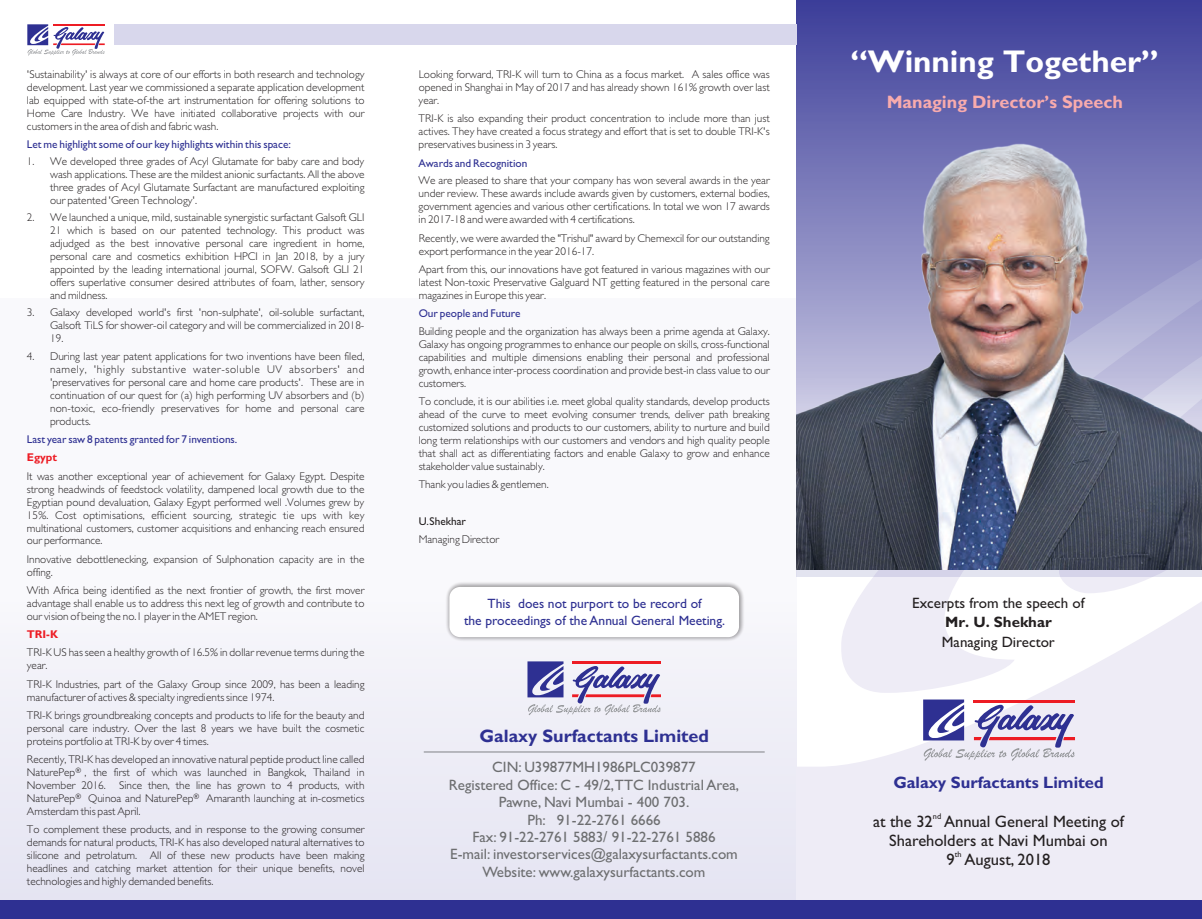
<style>
.page{position:relative;width:1202px;height:919px;background:#fff}
.page>*{position:absolute;margin:0;border:0;box-sizing:border-box;transform-origin:0 0}
.t1{font:700 31.5px "Gill Sans";color:#fff}
.t2{font:700 18px "Gill Sans";color:#f8abad}
.t3{font:700 18px "Gill Sans";color:#2e3092}
.t4{font:16.5px/19.2px "Gill Sans";color:#231f20;text-align:center}
.t5{font:700 16.5px "Gill Sans";color:#2e3092}
.t6{font:15px/17.4px "Gill Sans";color:#6d6e70;text-align:center}
.t7{font:15px "Gill Sans";color:#231f20}
.t8{font:700 15px "Gill Sans";color:#231f20}
.t9{font:13.5px/17.4px "Gill Sans";color:#2e3092;text-align:center}
.t10{font:300 11.25px/12.9px "Gill Sans";color:#231f20;text-align:justify}
.t11{font:11.25px "Gill Sans";color:#2e3092}
.t12{font:700 11.25px "Gill Sans";color:#ed1c24}
.t13{font:11.25px "Gill Sans";color:#231f20}
.t14{font:8.25px "Gill Sans";color:#231f20}
</style>
<div class="page">
<div style="left:0;top:299px;width:796px;height:620px;background:linear-gradient(to bottom,#fefeff,#e8e7f4)"></div>
<div style="left:442px;top:579px;width:304px;height:66px;background:#231f20;opacity:.49"></div>
<div style="left:449px;top:587px;width:290px;height:50px;background:#fff;border-radius:11px"></div>
<svg style="left:796px;top:576px;width:406px;height:324px;fill:#eeecf6"></svg>
<svg style="left:796px;top:0;width:406px;height:576px;background:#595aa8"></svg>
<svg style="left:527px;top:661px;width:134px;height:54px"></svg>
<hr style="left:424px;top:751px;width:341px;height:1px;background:#808285">
<svg style="left:923px;top:699px;width:152px;height:62px;background:#b7aaca"></svg>
<svg style="left:27px;top:24px;width:78px;height:31px"></svg>
<div style="left:114px;top:24px;width:682px;height:21px;background:#d8d7ec"></div>
<div style="left:0;top:900px;width:1202px;height:19px;background:#2e3092"></div>
<img style="left:797px;top:144px;width:405px;height:426px">
<p class="t10" style="left:27px;top:69px;width:339px">'Sustainability' is always at core of our efforts in both research and technology development. Last year we commissioned a separate application development lab equipped with state-of-the art instrumentation for offering solutions to Home Care Industry. We have initiated collaborative projects with our customers in the area of dish and fabric wash.</p>
<p class="t11" style="left:27px;top:141px;width:265px">Let me highlight some of our key highlights within this space:</p>
<p class="t10" style="left:50px;top:156px;width:316px;text-indent:-23px">1. We developed three grades of Acyl Glutamate for baby care and body wash applications. These are the mildest anionic surfactants. All the above three grades of Acyl Glutamate Surfactant are manufactured exploiting our patented 'Green Technology'.</p>
<p class="t10" style="left:50px;top:212px;width:316px;text-indent:-23px">2. We launched a unique, mild, sustainable synergistic surfactant Galsoft GLI 21 which is based on our patented technology. This product was adjudged as the best innovative personal care ingredient in home, personal care and cosmetics exhibition HPCI in Jan 2018, by a jury appointed by the leading international journal, SOFW. Galsoft GLI 21 offers superlative consumer desired attributes of foam, lather, sensory and mildness.</p>
<p class="t10" style="left:50px;top:307px;width:316px;text-indent:-23px">3. Galaxy developed world's first 'non-sulphate', oil-soluble surfactant, Galsoft TiLS for shower-oil category and will be commercialized in 2018- 19.</p>
<p class="t10" style="left:50px;top:351px;width:316px;text-indent:-23px">4. During last year patent applications for two inventions have been filed, namely, 'highly substantive water-soluble UV absorbers' and 'preservatives for personal care and home care products'. These are in continuation of our quest for (a) high performing UV absorbers and (b) non-toxic, eco-friendly preservatives for home and personal care products.</p>
<p class="t11" style="left:27px;top:435px;width:212px">Last year saw 8 patents granted for 7 inventions.</p>
<p class="t12" style="left:27px;top:454px;width:32px">Egypt</p>
<p class="t10" style="left:27px;top:471px;width:339px">It was another exceptional year of achievement for Galaxy Egypt. Despite strong headwinds of feedstock volatility, dampened local growth due to the Egyptian pound devaluation, Galaxy Egypt performed well .Volumes grew by 15%. Cost optimisations, efficient sourcing, strategic tie ups with key multinational customers, customer acquisitions and enhancing reach ensured our performance.</p>
<p class="t10" style="left:27px;top:554px;width:339px">Innovative debottlenecking, expansion of Sulphonation capacity are in the offing.</p>
<p class="t10" style="left:27px;top:585px;width:339px">With Africa being identified as the next frontier of growth, the first mover advantage shall enable us to address this next leg of growth and contribute to our vision of being the no.1 player in the AMET region.</p>
<p class="t12" style="left:27px;top:630px;width:33px">TRI-K</p>
<p class="t10" style="left:27px;top:647px;width:339px">TRI-K US has seen a healthy growth of 16.5% in dollar revenue terms during the year.</p>
<p class="t10" style="left:27px;top:678px;width:339px">TRI-K Industries, part of the Galaxy Group since 2009, has been a leading manufacturer of actives &amp; specialty ingredients since 1974.</p>
<p class="t10" style="left:27px;top:710px;width:339px">TRI-K brings groundbreaking concepts and products to life for the beauty and personal care industry. Over the last 8 years we have built the cosmetic proteins portfolio at TRI-K by over 4 times.</p>
<p class="t10" style="left:27px;top:754px;width:339px">Recently, TRI-K has developed an innovative natural peptide product line called NaturePep®, the first of which was launched in Bangkok, Thailand in November 2016. Since then, the line has grown to 4 products, with NaturePep® Quinoa and NaturePep® Amaranth launching at in-cosmetics Amsterdam this past April.</p>
<p class="t10" style="left:27px;top:824px;width:339px">To complement these products, and in response to the growing consumer demands for natural products, TRI-K has also developed natural alternatives to silicone and petrolatum. All of these new products have been making headlines and catching market attention for their unique benefits, novel technologies and highly demanded benefits.</p>
<p class="t10" style="left:419px;top:69px;width:353px">Looking forward, TRI-K will turn to China as a focus market. A sales office was opened in Shanghai in May of 2017 and has already shown 161% growth over last year.</p>
<p class="t10" style="left:419px;top:113px;width:353px">TRI-K is also expanding their product concentration to include more than just actives. They have created a focus strategy and effort that is set to double TRI-K's preservatives business in 3 years.</p>
<p class="t11" style="left:419px;top:159px;width:110px">Awards and Recognition</p>
<p class="t10" style="left:419px;top:175px;width:353px">We are pleased to share that your company has won several awards in the year under review. These awards include awards given by customers, external bodies, government agencies and various other certifications. In total we won 17 awards in 2017-18 and were awarded with 4 certifications.</p>
<p class="t10" style="left:419px;top:233px;width:353px">Recently, we were awarded the "Trishul" award by Chemexcil for our outstanding export performance in the year 2016-17.</p>
<p class="t10" style="left:419px;top:264px;width:353px">Apart from this, our innovations have got featured in various magazines with our latest Non-toxic Preservative Galguard NT getting featured in the personal care magazines in Europe this year.</p>
<p class="t11" style="left:419px;top:309px;width:103px">Our people and Future</p>
<p class="t10" style="left:419px;top:326px;width:353px">Building people and the organization has always been a prime agenda at Galaxy.<br>Galaxy has ongoing programmes to enhance our people on skills, cross-functional capabilities and multiple dimensions enabling their personal and professional growth, enhance inter-process coordination and provide best-in class value to our customers.</p>
<p class="t10" style="left:419px;top:396px;width:353px">To conclude, it is our abilities i.e. meet global quality standards, develop products ahead of the curve to meet evolving consumer trends, deliver path breaking customized solutions and products to our customers, ability to nurture and build long term relationships with our customers and vendors and high quality people that shall act as differentiating factors and enable Galaxy to grow and enhance stakeholder value sustainably.</p>
<p class="t10" style="left:419px;top:479px;width:132px">Thank you ladies &amp; gentlemen.</p>
<p class="t13" style="left:419px;top:517px;width:49px">U. Shekhar</p>
<p class="t10" style="left:419px;top:534px;width:82px">Managing Director</p>
<p class="t9" style="left:464px;top:596px;width:262px">This does not purport to be record of<br>the proceedings of the Annual General Meeting.</p>
<h2 class="t3" style="left:480px;top:729px;width:231px">Galaxy Surfactants Limited</h2>
<p class="t6" style="left:449px;top:760px;width:292px">CIN: U39877MH1986PLC039877<br>Registered Office: C - 49/2,TTC Industrial Area, Pawne, Navi Mumbai - 400 703.<br>Ph: 91-22-2761 6666<br>Fax: 91-22-2761 5883/ 91-22-2761 5886<br>E-mail: investorservices@galaxysurfactants.com Website: www.galaxysurfactants.com</p>
<h1 class="t1" style="left:850px;top:51px;width:310px">“Winning Together”</h1>
<h2 class="t2" style="left:886px;top:96px;width:238px">Managing Director’s Speech</h2>
<h3 class="t7" style="left:912px;top:597px;width:174px">Excerpts from the speech of</h3>
<h3 class="t8" style="left:945px;top:617px;width:108px">Mr. U. Shekhar</h3>
<h3 class="t7" style="left:942px;top:636px;width:114px">Managing Director</h3>
<h3 class="t5" style="left:893px;top:777px;width:212px">Galaxy Surfactants Limited</h3>
<p class="t14" style="left:933px;top:813px;width:10px">nd</p>
<h3 class="t4" style="left:873px;top:814px;width:252px">at the 32 Annual General Meeting of<br>Shareholders at Navi Mumbai on</h3>
<p class="t14" style="left:954px;top:851px;width:8px">th</p>
<h3 class="t4" style="left:946px;top:852px;width:105px">9 August, 2018</h3>
</div>
